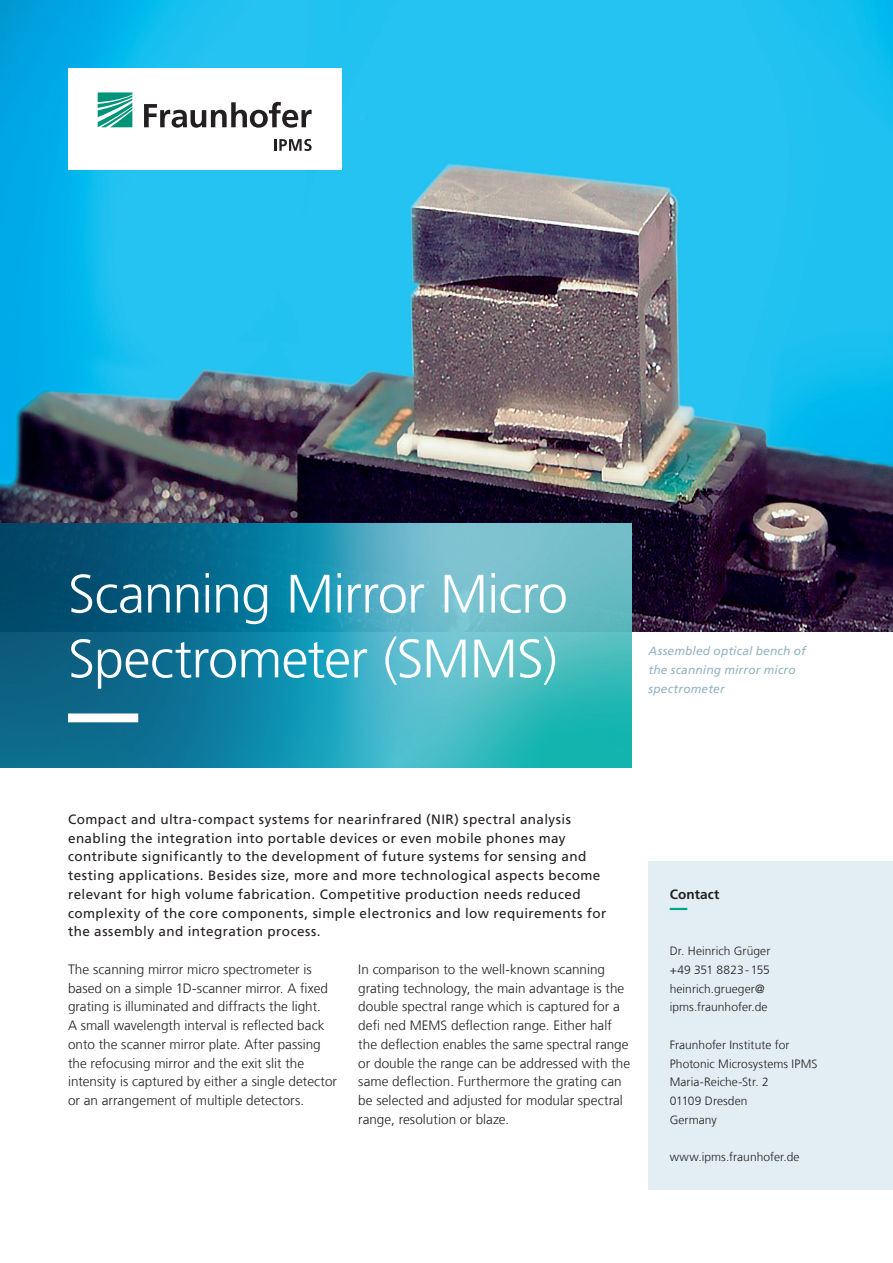
<style>
.page{position:relative;width:893px;height:1263px;background:#fff}
.page>*{position:absolute;margin:0;border:0;box-sizing:border-box;transform-origin:0 0}
.Ueberschrift_36_43_2{font:300 54px/64.8px "Frutiger LT Com";letter-spacing:-.02em;color:#fff}
.Fliesstext_9_12_5_sc{font:300 13.5px/18.8px "Frutiger LT Com";letter-spacing:.005em;color:#231f20}
.Introtext_9_12_5_sch{font:13.5px/18.8px "Frutiger LT Com";letter-spacing:.03em;color:#231f20}
.Infokasten_klein_Ueb{font:700 13.5px "Frutiger LT Com";letter-spacing:.01em;color:#231f20}
.Infokasten_klein_Fli{font:300 12px/18.8px "Frutiger LT Com";letter-spacing:.005em;color:#231f20}
.Bildtext_Marginal_8{font:italic 12px/18.8px "Frutiger LT Com";letter-spacing:.015em;color:#93b3c3}
</style>
<div class="page">
<img style="left:0;top:0;width:893px;height:631px">
<div style="left:68px;top:68px;width:273px;height:102px;background:#fff"></div>
<svg style="left:98px;top:92px;width:34px;height:35px"></svg>
<svg style="left:144px;top:102px;width:168px;height:26px"></svg>
<svg style="left:274px;top:139px;width:38px;height:12px"></svg>
<img style="left:0;top:524px;width:631px;height:244px">
<svg style="left:68px;top:713px;width:521px;height:9px;background:#42adbe"></svg>
<div style="left:648px;top:861px;width:245px;height:328px;background:#e2eef4"></div>
<svg style="left:670px;top:908px;width:18px;height:2px"></svg>
<p class="Ueberschrift_36_43_2" style="left:68px;top:562px;width:501px">Scanning Mirror Micro<br>Spectrometer (SMMS)</p>
<p class="Bildtext_Marginal_8" style="left:648px;top:642px;width:159px">Assembled optical bench of the scanning mirror micro spectrometer</p>
<p class="Introtext_9_12_5_sch" style="left:68px;top:810px;width:540px">Compact and ultra-compact systems for nearinfrared (NIR) spectral analysis enabling the integration into portable devices or even mobile phones may contribute significantly to the development of future systems for sensing and testing applications. Besides size, more and more technological aspects become relevant for high volume fabrication. Competitive production needs reduced complexity of the core components, simple electronics and low requirements for the assembly and integration process.</p>
<p class="Fliesstext_9_12_5_sc" style="left:68px;top:960px;width:271px">The scanning mirror micro spectrometer is based on a simple 1D-scanner mirror. A fixed grating is illuminated and diffracts the light.<br>A small wavelength interval is reflected back onto the scanner mirror plate. After passing the refocusing mirror and the exit slit the intensity is captured by either a single detector or an arrangement of multiple detectors.</p>
<p class="Fliesstext_9_12_5_sc" style="left:358px;top:960px;width:273px">In comparison to the well-known scanning grating technology, the main advantage is the double spectral range which is captured for a defi ned MEMS deflection range. Either half the deflection enables the same spectral range or double the range can be addressed with the same deflection. Furthermore the grating can be selected and adjusted for modular spectral range, resolution or blaze.</p>
<p class="Infokasten_klein_Ueb" style="left:670px;top:886px;width:51px">Contact</p>
<p class="Infokasten_klein_Fli" style="left:670px;top:942px;width:102px">Dr. Heinrich Grüger</p>
<p class="Infokasten_klein_Fli" style="left:670px;top:960px;width:102px">+49 351 8823-155</p>
<p class="Infokasten_klein_Fli" style="left:670px;top:979px;width:99px">heinrich.grueger@ ipms.fraunhofer.de</p>
<p class="Infokasten_klein_Fli" style="left:670px;top:1035px;width:149px">Fraunhofer Institute for<br>Photonic Microsystems IPMS</p>
<p class="Infokasten_klein_Fli" style="left:670px;top:1073px;width:100px">Maria-Reiche-Str. 2</p>
<p class="Infokasten_klein_Fli" style="left:670px;top:1092px;width:79px">01109 Dresden</p>
<p class="Infokasten_klein_Fli" style="left:670px;top:1110px;width:49px">Germany</p>
<p class="Infokasten_klein_Fli" style="left:670px;top:1148px;width:131px">www.ipms.fraunhofer.de</p>
</div>
